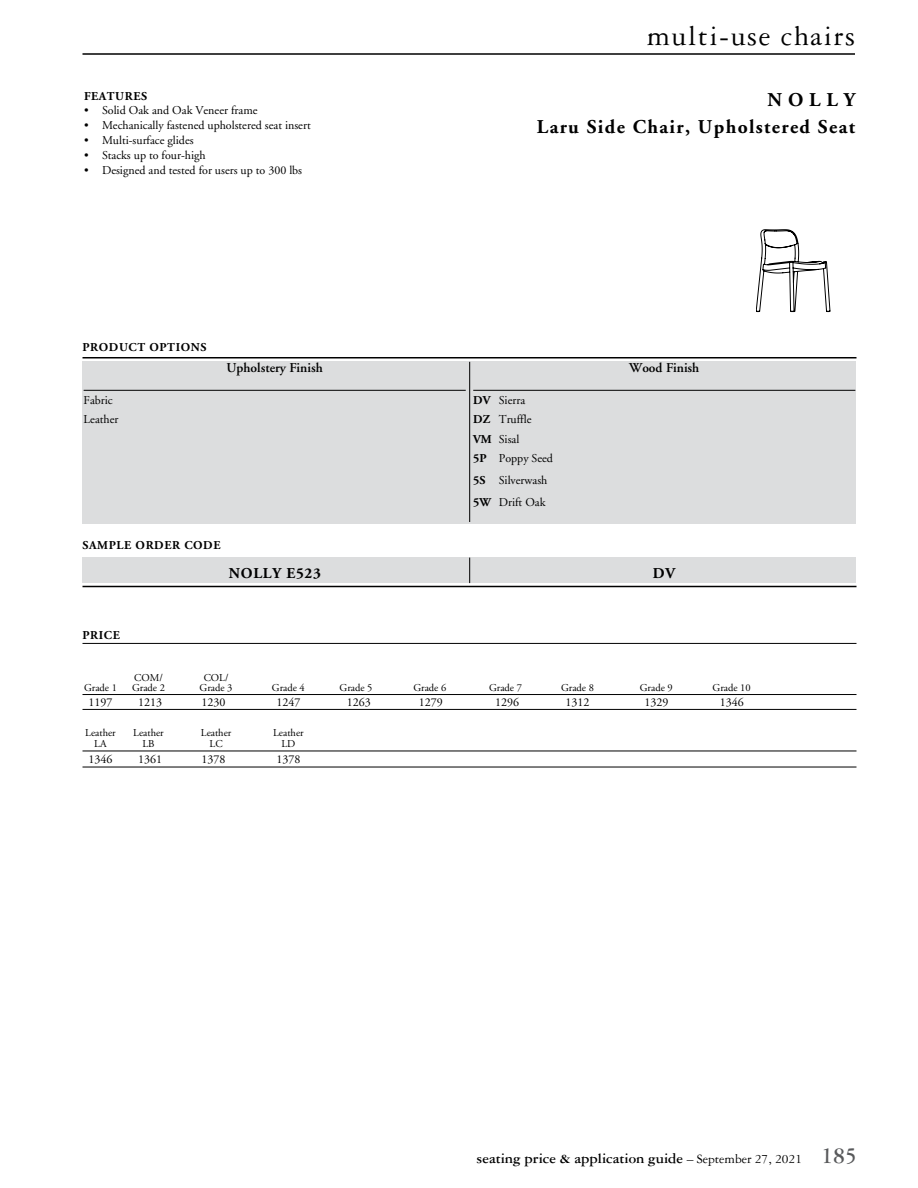
<style>
.page{position:relative;width:918px;height:1188px;background:#fff}
.page>*{position:absolute;margin:0;border:0;box-sizing:border-box;transform-origin:0 0}
.t1{font:30px "Garamond Three";letter-spacing:.05em;color:#000}
.t2{font:700 19.5px/27px "Adobe Garamond";letter-spacing:.07em;color:#000;text-align:right}
.t3{font:700 15px "Garamond Three";color:#000}
.t4{font:700 15px "Adobe Garamond";letter-spacing:.05em;color:#000}
.t5{font:600 13.5px "Adobe Garamond";color:#000}
.t6{font:12px/19.5px "Adobe Garamond";color:#000}
.t7{font:700 12px "Adobe Garamond";letter-spacing:.05em;color:#000}
.t8{font:10.5px "Adobe Garamond";color:#000}
.s1{font-weight:700}
.s2{font-weight:400;font-size:13.5px}
.s3{font-size:24px;color:#58595b}
</style>
<div class="page">
<hr style="left:82px;top:53px;width:773px;height:2px;background:#000">
<div style="left:82px;top:362px;width:774px;height:162px;background:#dcddde"></div>
<hr style="left:84px;top:390px;width:382px;height:1px;background:#000">
<hr style="left:473px;top:390px;width:382px;height:1px;background:#000">
<hr style="left:82px;top:357px;width:774px;height:1px;background:#000">
<hr style="left:82px;top:586px;width:774px;height:1px;background:#000">
<div style="left:82px;top:557px;width:774px;height:26px;background:#dcddde"></div>
<hr style="left:469px;top:362px;width:1px;height:160px;background:#000">
<svg style="left:469px;top:558px;width:1px;height:25px"></svg>
<hr style="left:82px;top:643px;width:774px;height:1px;background:#000">
<hr style="left:82px;top:694px;width:774px;height:1px;background:#000">
<hr style="left:82px;top:709px;width:774px;height:1px;background:#000">
<hr style="left:82px;top:751px;width:774px;height:1px;background:#000">
<hr style="left:82px;top:767px;width:774px;height:1px;background:#000">
<svg style="left:756px;top:229px;width:74px;height:83px"></svg>
<p class="t7" style="left:84px;top:90px;width:65px">FEATURES</p>
<p class="t6" style="left:84px;top:101px;width:175px">• Solid Oak and Oak Veneer frame</p>
<p class="t6" style="left:84px;top:116px;width:228px">• Mechanically fastened upholstered seat insert</p>
<p class="t6" style="left:84px;top:131px;width:111px">• Multi-surface glides</p>
<p class="t6" style="left:84px;top:146px;width:123px">• Stacks up to four-high</p>
<p class="t6" style="left:84px;top:161px;width:220px">• Designed and tested for users up to 300 lbs</p>
<p class="t7" style="left:82px;top:340px;width:125px">PRODUCT OPTIONS</p>
<p class="t6" style="left:84px;top:391px;width:36px">Fabric<br>Leather</p>
<p class="t5" style="left:227px;top:361px;width:98px">Upholstery Finish</p>
<p class="t7" style="left:82px;top:538px;width:140px">SAMPLE ORDER CODE</p>
<h1 class="t1" style="left:647px;top:20px;width:210px">multi-use chairs</h1>
<h2 class="t2" style="left:537px;top:86px;width:320px">NOLLY<br>Laru Side Chair, Upholstered Seat</h2>
<p class="t6" style="left:473px;top:391px;width:81px"><span class="s1">DV</span> Sierra<br><span class="s1">DZ</span> Truffle<br><span class="s1">VM</span> Sisal<br><span class="s1">5P</span> Poppy Seed</p>
<p class="t6" style="left:473px;top:470px;width:76px;line-height:21.9px"><span class="s1">5S</span> Silverwash<br><span class="s1">5W</span> Drift Oak</p>
<p class="t5" style="left:629px;top:361px;width:72px">Wood Finish</p>
<p class="t4" style="left:229px;top:565px;width:94px">NOLLY E523</p>
<p class="t4" style="left:653px;top:565px;width:24px">DV</p>
<p class="t7" style="left:82px;top:628px;width:39px">PRICE</p>
<p class="t8" style="left:134px;top:672px;width:30px">COM/</p>
<p class="t8" style="left:204px;top:672px;width:26px">COL/</p>
<p class="t8" style="left:84px;top:682px;width:34px">Grade 1</p>
<p class="t8" style="left:132px;top:682px;width:34px">Grade 2</p>
<p class="t8" style="left:200px;top:682px;width:34px">Grade 3</p>
<p class="t8" style="left:272px;top:682px;width:34px">Grade 4</p>
<p class="t8" style="left:340px;top:682px;width:34px">Grade 5</p>
<p class="t8" style="left:413px;top:682px;width:34px">Grade 6</p>
<p class="t8" style="left:489px;top:682px;width:34px">Grade 7</p>
<p class="t8" style="left:561px;top:682px;width:34px">Grade 8</p>
<p class="t8" style="left:640px;top:682px;width:34px">Grade 9</p>
<p class="t8" style="left:713px;top:682px;width:40px">Grade 10</p>
<p class="t6" style="left:88px;top:693px;width:25px">1197</p>
<p class="t6" style="left:138px;top:693px;width:25px">1213</p>
<p class="t6" style="left:202px;top:693px;width:25px">1230</p>
<p class="t6" style="left:276px;top:693px;width:25px">1247</p>
<p class="t6" style="left:347px;top:693px;width:25px">1263</p>
<p class="t6" style="left:419px;top:693px;width:25px">1279</p>
<p class="t6" style="left:495px;top:693px;width:25px">1296</p>
<p class="t6" style="left:566px;top:693px;width:25px">1312</p>
<p class="t6" style="left:644px;top:693px;width:25px">1329</p>
<p class="t6" style="left:720px;top:693px;width:25px">1346</p>
<p class="t8" style="left:85px;top:727px;width:32px">Leather</p>
<p class="t8" style="left:133px;top:727px;width:32px">Leather</p>
<p class="t8" style="left:201px;top:727px;width:32px">Leather</p>
<p class="t8" style="left:273px;top:727px;width:32px">Leather</p>
<p class="t8" style="left:94px;top:738px;width:14px">LA</p>
<p class="t8" style="left:142px;top:738px;width:14px">LB</p>
<p class="t8" style="left:210px;top:738px;width:15px">LC</p>
<p class="t8" style="left:281px;top:738px;width:15px">LD</p>
<p class="t6" style="left:88px;top:750px;width:25px">1346</p>
<p class="t6" style="left:138px;top:750px;width:25px">1361</p>
<p class="t6" style="left:202px;top:750px;width:25px">1378</p>
<p class="t6" style="left:276px;top:750px;width:25px">1378</p>
<p class="t3" style="left:477px;top:1150px;width:382px">seating price &amp; application guide <span class="s2">– September 27, 2021</span> <span class="s3">185</span></p>
</div>
